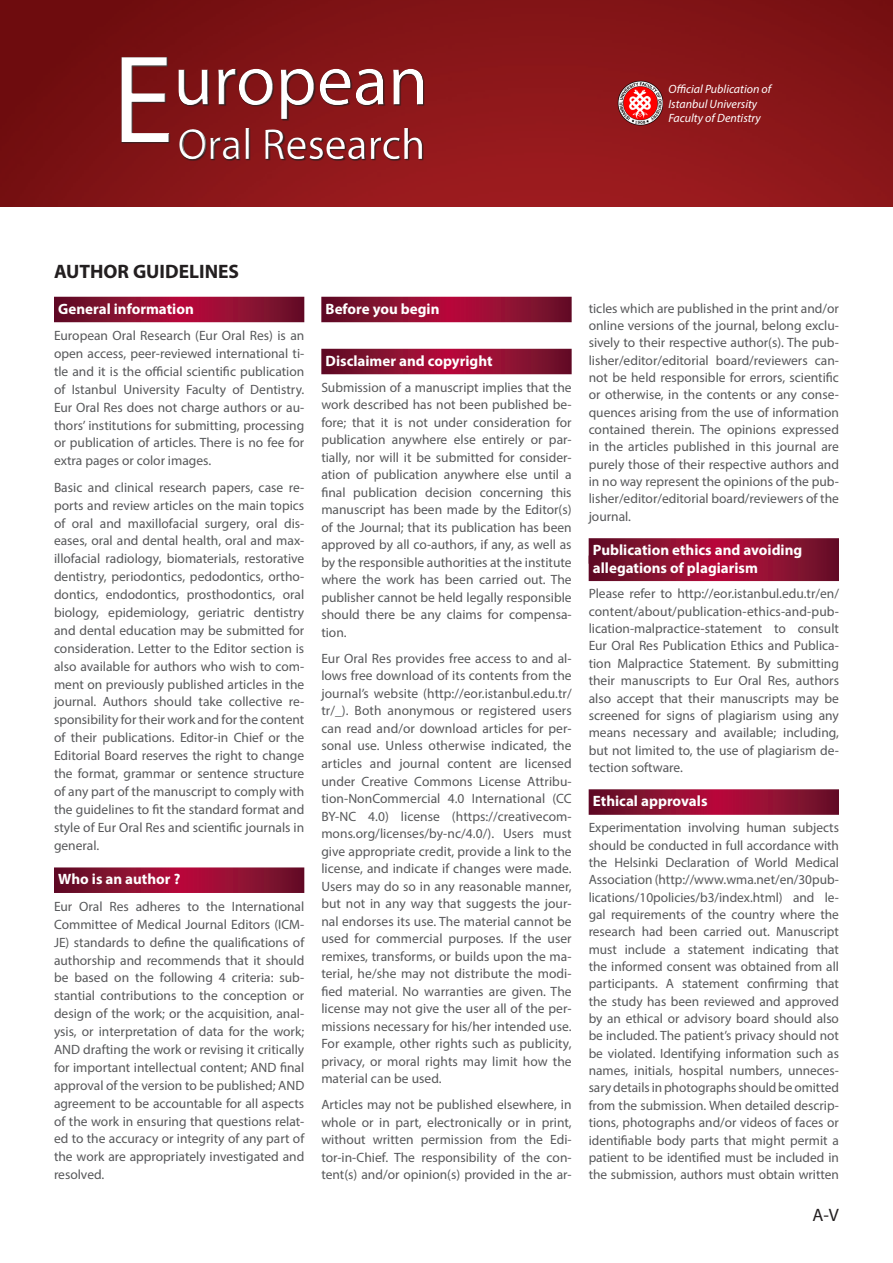
<style>
.page{position:relative;width:893px;height:1263px;background:#fff}
.page>*{position:absolute;margin:0;border:0;box-sizing:border-box;transform-origin:0 0}
.t1{font:126.3px "Myriad Pro";color:#fff}
.t2{font:72.3px "Myriad Pro";color:#fff}
.t3{font:43.65px "Myriad Pro";color:#fff}
.t4{font:700 19.5px "Myriad Pro";color:#231f20}
.t5{font:18px "Myriad Pro";color:#231f20}
.eor{font:700 15px "Myriad Pro";color:#fff}
.t6{font:13.5px/17.9px "Myriad Pro";color:#57585a;text-align:justify}
.t7{font:italic 12px "Myriad Pro";color:#fff}
</style>
<div class="page">
<svg style="left:54px;top:297px;width:250px;height:25px;background:#8b0e30"></svg>
<svg style="left:54px;top:867px;width:250px;height:26px;background:#8d1234"></svg>
<svg style="left:321px;top:297px;width:251px;height:25px;background:#8b0f31"></svg>
<svg style="left:321px;top:349px;width:251px;height:25px;background:#8b0f31"></svg>
<svg style="left:589px;top:538px;width:250px;height:17px;background:#8c1133"></svg>
<svg style="left:589px;top:555px;width:250px;height:26px;background:#8b0e30"></svg>
<svg style="left:589px;top:789px;width:250px;height:26px;background:#8d1234"></svg>
<img style="left:0;top:0;width:893px;height:206px">
<div style="left:178px;top:69px;width:246px;height:51px;background:#231f20;opacity:.83"></div>
<div style="left:121px;top:57px;width:50px;height:87px;background:#231f20;opacity:.75"></div>
<div style="left:120px;top:57px;width:50px;height:86px;background:#231f20;opacity:.83"></div>
<div style="left:180px;top:128px;width:244px;height:33px;background:#231f20;opacity:.75"></div>
<div style="left:179px;top:127px;width:244px;height:32px;background:#8c1719"></div>
<div style="left:179px;top:128px;width:244px;height:32px;background:#231f20;opacity:.83"></div>
<img style="left:618px;top:81px;width:45px;height:44px">
<h1 class="t1" style="left:112px;top:22px;width:64px">E</h1>
<h2 class="t2" style="left:173px;top:36px;width:256px">uropean</h2>
<h3 class="t3" style="left:177px;top:117px;width:249px">Oral Research</h3>
<p class="t7" style="left:668px;top:82px;width:104px">Official Publication of</p>
<p class="t7" style="left:668px;top:96px;width:90px">Istanbul University</p>
<p class="t7" style="left:668px;top:111px;width:94px">Faculty of Dentistry</p>
<p class="t4" style="left:54px;top:259px;width:187px">AUTHOR GUIDELINES</p>
<p class="eor" style="left:58px;top:299px;width:137px">General information</p>
<p class="t6" style="left:54px;top:326px;width:252px">European Oral Research (Eur Oral Res) is an open access, peer-reviewed international ti&shy;tle and it is the official scientific publication of Istanbul University Faculty of Dentistry.<br>Eur Oral Res does not charge authors or au&shy;thors’ institutions for submitting, processing or publication of articles. There is no fee for extra pages or color images.</p>
<p class="t6" style="left:54px;top:478px;width:252px">Basic and clinical research papers, case re&shy;ports and review articles on the main topics of oral and maxillofacial surgery, oral dis&shy;eases, oral and dental health, oral and max&shy;illofacial radiology, biomaterials, restorative dentistry, periodontics, pedodontics, ortho&shy;dontics, endodontics, prosthodontics, oral biology, epidemiology, geriatric dentistry and dental education may be submitted for consideration. Letter to the Editor section is also available for authors who wish to com&shy;ment on previously published articles in the journal. Authors should take collective re&shy;sponsibility for their work and for the content of their publications. Editor-in Chief or the Editorial Board reserves the right to change the format, grammar or sentence structure of any part of the manuscript to comply with the guidelines to fit the standard format and style of Eur Oral Res and scientific journals in general.</p>
<p class="eor" style="left:58px;top:870px;width:124px">Who is an author ?</p>
<p class="t6" style="left:54px;top:897px;width:252px">Eur Oral Res adheres to the International Committee of Medical Journal Editors (ICM-JE) standards to define the qualifications of authorship and recommends that it should be based on the following 4 criteria: sub&shy;stantial contributions to the conception or design of the work; or the acquisition, anal&shy;ysis, or interpretation of data for the work; AND drafting the work or revising it critically for important intellectual content; AND final approval of the version to be published; AND agreement to be accountable for all aspects of the work in ensuring that questions relat&shy;ed to the accuracy or integrity of any part of the work are appropriately investigated and resolved.</p>
<p class="eor" style="left:326px;top:299px;width:115px">Before you begin</p>
<p class="eor" style="left:326px;top:351px;width:168px">Disclaimer and copyright</p>
<p class="t6" style="left:321px;top:378px;width:252px">Submission of a manuscript implies that the work described has not been published be&shy;fore; that it is not under consideration for publication anywhere else entirely or par&shy;tially, nor will it be submitted for consider&shy;ation of publication anywhere else until a final publication decision concerning this manuscript has been made by the Editor(s) of the Journal; that its publication has been approved by all co-authors, if any, as well as by the responsible authorities at the institute where the work has been carried out. The publisher cannot be held legally responsible should there be any claims for compensa&shy;tion.</p>
<p class="t6" style="left:321px;top:649px;width:252px">Eur Oral Res provides free access to and al&shy;lows free download of its contents from the journal’s website (http://eor.istanbul.edu.tr/ tr/_). Both anonymous or registered users can read and/or download articles for per&shy;sonal use. Unless otherwise indicated, the articles and journal content are licensed under Creative Commons License Attribu&shy;tion-NonCommercial 4.0 International (CC BY-NC 4.0) license (https://creativecom&shy;mons.org/licenses/by-nc/4.0/). Users must give appropriate credit, provide a link to the license, and indicate if changes were made.<br>Users may do so in any reasonable manner, but not in any way that suggests the jour&shy;nal endorses its use. The material cannot be used for commercial purposes. If the user remixes, transforms, or builds upon the ma&shy;terial, he/she may not distribute the modi&shy;fied material. No warranties are given. The license may not give the user all of the per&shy;missions necessary for his/her intended use.<br>For example, other rights such as publicity, privacy, or moral rights may limit how the material can be used.</p>
<p class="t6" style="left:321px;top:1096px;width:252px">Articles may not be published elsewhere, in whole or in part, electronically or in print, without written permission from the Edi&shy;tor-in-Chief. The responsibility of the con&shy;tent(s) and/or opinion(s) provided in the ar-</p>
<p class="t6" style="left:589px;top:299px;width:252px;line-height:17.4px">ticles which are published in the print and/or online versions of the journal, belong exclu&shy;sively to their respective author(s). The pub&shy;lisher/editor/editorial board/reviewers can&shy;not be held responsible for errors, scientific or otherwise, in the contents or any conse&shy;quences arising from the use of information contained therein. The opinions expressed in the articles published in this journal are purely those of their respective authors and in no way represent the opinions of the pub&shy;lisher/editor/editorial board/reviewers of the journal.</p>
<p class="eor" style="left:593px;top:540px;width:211px">Publication ethics and avoiding</p>
<p class="eor" style="left:593px;top:558px;width:167px">allegations of plagiarism</p>
<p class="t6" style="left:589px;top:585px;width:252px;line-height:17.4px">Please refer to http://eor.istanbul.edu.tr/en/ content/about/publication-ethics-and-pub&shy;lication-malpractice-statement to consult Eur Oral Res Publication Ethics and Publica&shy;tion Malpractice Statement. By submitting their manuscripts to Eur Oral Res, authors also accept that their manuscripts may be screened for signs of plagiarism using any means necessary and available; including, but not limited to, the use of plagiarism de&shy;tection software.</p>
<p class="eor" style="left:593px;top:791px;width:116px">Ethical approvals</p>
<p class="t6" style="left:589px;top:819px;width:252px;line-height:17.4px">Experimentation involving human subjects should be conducted in full accordance with the Helsinki Declaration of World Medical Association (http://www.wma.net/en/30pub&shy;lications/10policies/b3/index.html) and le&shy;gal requirements of the country where the research had been carried out. Manuscript must include a statement indicating that the informed consent was obtained from all participants. A statement confirming that the study has been reviewed and approved by an ethical or advisory board should also be included. The patient’s privacy should not be violated. Identifying information such as names, initials, hospital numbers, unneces&shy;sary details in photographs should be omitted from the submission. When detailed descrip&shy;tions, photographs and/or videos of faces or identifiable body parts that might permit a patient to be identified must be included in the submission, authors must obtain written</p>
<p class="t5" style="left:813px;top:1204px;width:28px">A-V</p>
</div>
